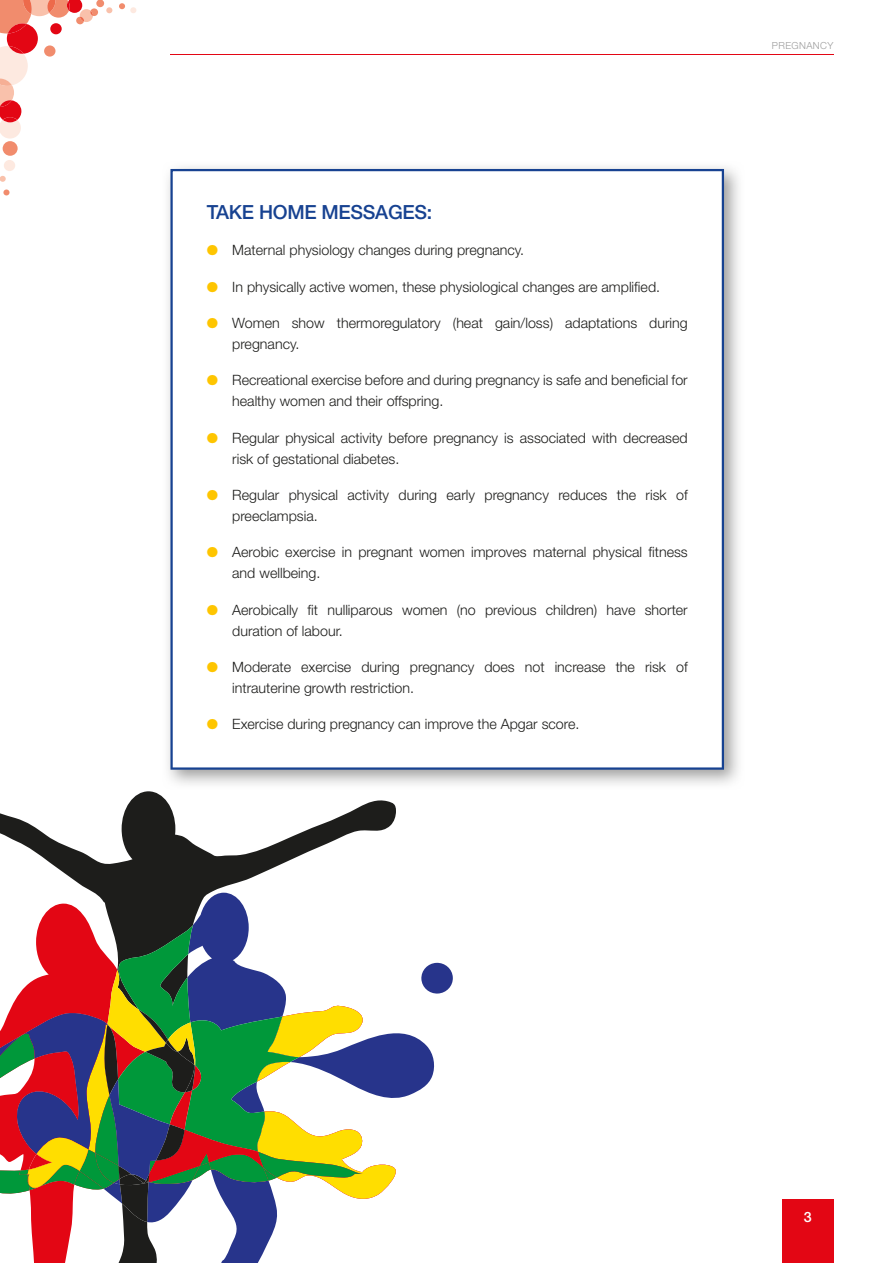
<style>
.page{position:relative;width:893px;height:1263px;background:#fff}
.page>*{position:absolute;margin:0;border:0;box-sizing:border-box;transform-origin:0 0}
.t1{font:500 19.5px "Helvetica Neue LT Std";letter-spacing:-.015em;color:#174291}
.t2{font:300 14.25px/21px "Helvetica Neue LT Std";color:#1d1d1b}
.t3{font:500 14.25px "Helvetica Neue LT Std";color:#fff}
.t4{font:300 9.75px "Helvetica Neue LT Std";letter-spacing:.04em;color:#9d9d9d}
.s1{color:#fec500}
</style>
<div class="page">
<div style="left:782px;top:1199px;width:51px;height:64px;background:#e30614"></div>
<hr style="left:170px;top:54px;width:663px;height:1px;background:#e30614">
<svg style="left:3px;top:189px;width:7px;height:6px"></svg>
<svg style="left:119px;top:3px;width:17px;height:10px"></svg>
<svg style="left:0;top:0;width:112px;height:182px"></svg>
<div style="left:421px;top:962px;width:32px;height:32px;background:#27348b;border-radius:50%"></div>
<svg style="left:0;top:791px;width:396px;height:102px"></svg>
<svg style="left:0;top:893px;width:436px;height:370px"></svg>
<img style="left:168px;top:166px;width:571px;height:619px">
<svg style="left:170px;top:169px;width:554px;height:601px"></svg>
<h1 class="t1" style="left:207px;top:201px;width:227px">TAKE HOME MESSAGES:</h1>
<p class="t2" style="left:207px;top:240px;width:319px"><span class="s1">●</span> Maternal physiology changes during pregnancy.</p>
<p class="t2" style="left:207px;top:276px;width:455px"><span class="s1">●</span> In physically active women, these physiological changes are amplified.</p>
<p class="t2" style="left:232px;top:312px;width:457px;text-indent:-26px"><span class="s1">●</span> Women show thermoregulatory (heat gain/loss) adaptations during pregnancy.</p>
<p class="t2" style="left:232px;top:370px;width:457px;text-indent:-26px"><span class="s1">●</span> recreational exercise before and during pregnancy is safe and beneficial for healthy women and their offspring.</p>
<p class="t2" style="left:232px;top:427px;width:457px;text-indent:-26px"><span class="s1">●</span> regular physical activity before pregnancy is associated with decreased risk of gestational diabetes.</p>
<p class="t2" style="left:232px;top:484px;width:457px;text-indent:-26px"><span class="s1">●</span> regular physical activity during early pregnancy reduces the risk of preeclampsia.</p>
<p class="t2" style="left:232px;top:541px;width:457px;text-indent:-26px"><span class="s1">●</span> aerobic exercise in pregnant women improves maternal physical fitness and wellbeing.</p>
<p class="t2" style="left:232px;top:599px;width:457px;text-indent:-26px"><span class="s1">●</span> aerobically fit nulliparous women (no previous children) have shorter duration of labour.</p>
<p class="t2" style="left:232px;top:656px;width:457px;text-indent:-26px"><span class="s1">●</span> Moderate exercise during pregnancy does not increase the risk of intrauterine growth restriction.</p>
<p class="t2" style="left:207px;top:713px;width:374px"><span class="s1">●</span> exercise during pregnancy can improve the apgar score.</p>
<p class="t4" style="left:772px;top:40px;width:63px">Pregnancy</p>
<p class="t3" style="left:804px;top:1208px;width:9px">3</p>
</div>
